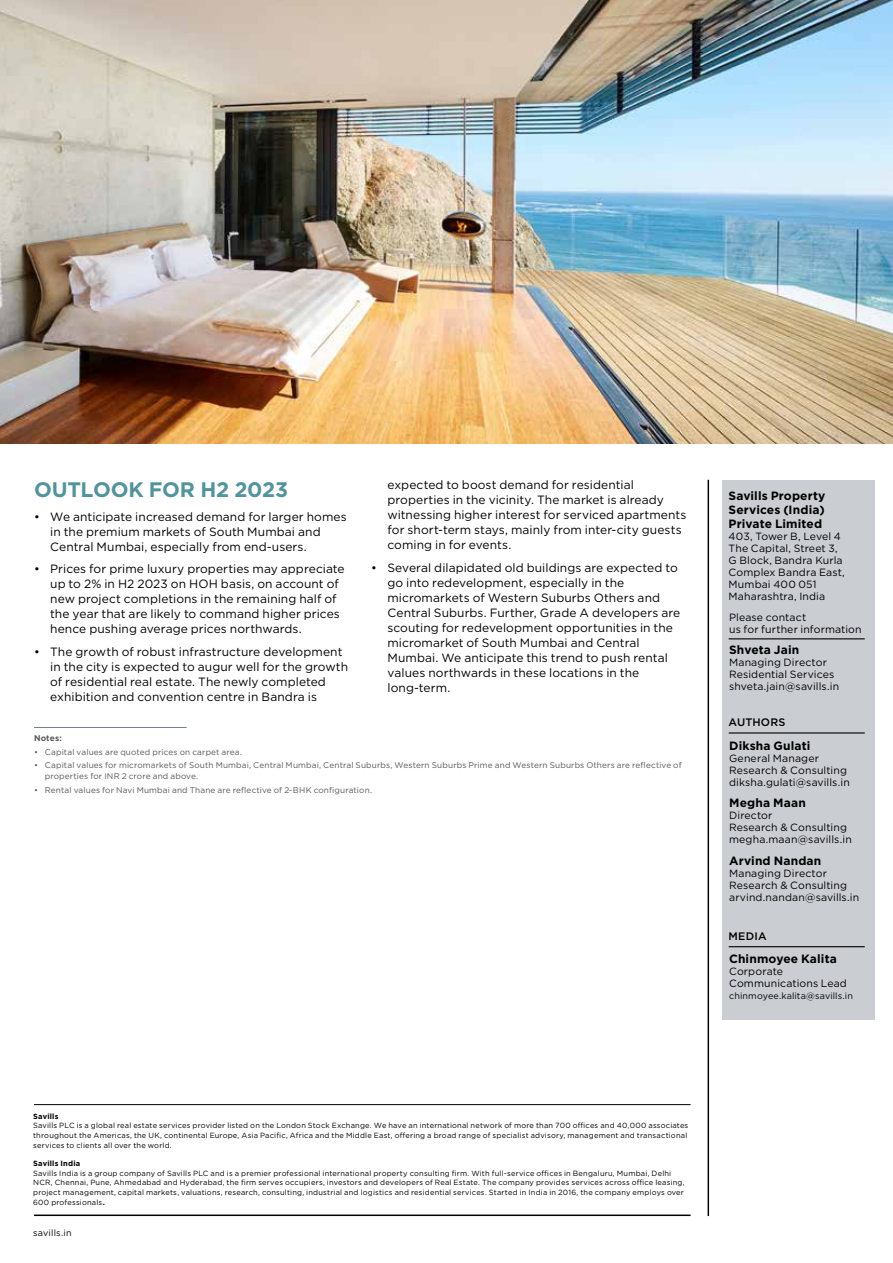
<style>
.page{position:relative;width:893px;height:1263px;background:#fff}
.page>*{position:absolute;margin:0;border:0;box-sizing:border-box;transform-origin:0 0}
.t1{font:700 21px "Gotham";letter-spacing:-.01em;color:#53939c}
.t2{font:12px/15px "Gotham";letter-spacing:.005em;color:#000}
.t3{font:700 12px/14.2px "Gotham";letter-spacing:.01em;color:#000;text-align:justify}
.t4{font:500 10.8px "Gotham";letter-spacing:.015em;color:#000}
.t5{font:10.5px/12px "Gotham";letter-spacing:.01em;color:#000}
.t6{font:9px "Gotham";letter-spacing:.015em;color:#000}
.t7{font:8.25px/10.5px "Gotham";letter-spacing:.015em;color:#58595b}
.t8{font:700 8.25px "Gotham";letter-spacing:.015em;color:#58595b}
.t9{font:7.5px/9.8px "Gotham";letter-spacing:.025em;color:#000}
.t10{font:700 7.5px "Gotham";letter-spacing:.025em;color:#000}
.s1{font-weight:700}
</style>
<div class="page">
<hr style="left:34px;top:1214px;width:657px;height:2px;background:#000">
<img style="left:0;top:0;width:893px;height:443px">
<hr style="left:708px;top:480px;width:1px;height:736px;background:#000">
<div style="left:722px;top:480px;width:153px;height:540px;background:#caced3"></div>
<hr style="left:729px;top:638px;width:136px;height:1px;background:#000">
<hr style="left:729px;top:732px;width:136px;height:1px;background:#000">
<hr style="left:34px;top:1104px;width:657px;height:1px;background:#000">
<hr style="left:34px;top:727px;width:153px;height:1px;background:#72808a">
<hr style="left:729px;top:946px;width:136px;height:1px;background:#000">
<h1 class="t1" style="left:34px;top:475px;width:256px">OUTLOOK FOR H2 2023</h1>
<p class="t2" style="left:50px;top:509px;width:298px;text-indent:-16px">• We anticipate increased demand for larger homes in the premium markets of South Mumbai and<br>Central Mumbai, especially from end-users.</p>
<p class="t2" style="left:50px;top:561px;width:296px;text-indent:-16px">• Prices for prime luxury properties may appreciate up to 2% in H2 2023 on HOH basis, on account of new project completions in the remaining half of the year that are likely to command higher prices hence pushing average prices northwards.</p>
<p class="t2" style="left:50px;top:644px;width:299px;text-indent:-16px">• The growth of robust infrastructure development in the city is expected to augur well for the growth of residential real estate. The newly completed exhibition and convention centre in Bandra is</p>
<p class="t2" style="left:387px;top:477px;width:300px">expected to boost demand for residential properties in the vicinity. The market is already witnessing higher interest for serviced apartments for short-term stays, mainly from inter-city guests coming in for events.</p>
<p class="t2" style="left:387px;top:560px;width:294px;text-indent:-16px">• Several dilapidated old buildings are expected to go into redevelopment, especially in the micromarkets of Western Suburbs Others and Central Suburbs. Further, Grade A developers are scouting for redevelopment opportunities in the micromarket of South Mumbai and Central Mumbai. We anticipate this trend to push rental values northwards in these locations in the long-term.</p>
<p class="t8" style="left:34px;top:732px;width:29px">Notes:</p>
<p class="t7" style="left:34px;top:746px;width:210px">• Capital values are quoted prices on carpet area.</p>
<p class="t7" style="left:45px;top:760px;width:638px;text-indent:-11px">• Capital values for micromarkets of South Mumbai, Central Mumbai, Central Suburbs, Western Suburbs Prime and Western Suburbs Others are reflective of properties for INR 2 crore and above.</p>
<p class="t7" style="left:34px;top:784px;width:340px">• Rental values for Navi Mumbai and Thane are reflective of 2-BHK configuration.</p>
<p class="t3" style="left:729px;top:488px;width:98px">Savills Property Services (India)<br>Private Limited</p>
<p class="t5" style="left:729px;top:530px;width:118px">403, Tower B, Level 4<br>The Capital, Street 3,<br>G Block, Bandra Kurla<br>Complex Bandra East,<br>Mumbai 400 051<br>Maharashtra, India</p>
<p class="t5" style="left:729px;top:611px;width:134px">Please contact<br>us for further information</p>
<p class="t3" style="left:729px;top:642px;width:72px">Shveta Jain</p>
<p class="t5" style="left:729px;top:656px;width:112px">Managing Director<br>Residential Services shveta.jain@savills.in</p>
<p class="t4" style="left:729px;top:715px;width:58px">AUTHORS</p>
<p class="t3" style="left:729px;top:738px;width:83px">Diksha Gulati</p>
<p class="t5" style="left:729px;top:752px;width:122px">General Manager<br>Research &amp; Consulting diksha.gulati@savills.in</p>
<p class="t3" style="left:729px;top:796px;width:78px">Megha Maan</p>
<p class="t5" style="left:729px;top:809px;width:124px">Director<br>Research &amp; Consulting megha.maan@savills.in</p>
<p class="t3" style="left:729px;top:854px;width:94px">Arvind Nandan</p>
<p class="t5" style="left:729px;top:867px;width:132px">Managing Director<br>Research &amp; Consulting arvind.nandan@savills.in</p>
<p class="t4" style="left:729px;top:929px;width:40px">MEDIA</p>
<p class="t3" style="left:729px;top:952px;width:109px">Chinmoyee Kalita</p>
<p class="t5" style="left:729px;top:965px;width:119px">Corporate<br>Communications Lead</p>
<p class="t6" style="left:729px;top:990px;width:125px">chinmoyee.kalita@savills.in</p>
<p class="t10" style="left:33px;top:1111px;width:27px">Savills</p>
<p class="t9" style="left:33px;top:1121px;width:657px">Savills PLC is a global real estate services provider listed on the London Stock Exchange. We have an international network of more than 700 offices and 40,000 associates throughout the Americas, the UK, continental Europe, Asia Pacific, Africa and the Middle East, offering a broad range of specialist advisory, management and transactional services to clients all over the world.</p>
<p class="t10" style="left:33px;top:1158px;width:49px">Savills India</p>
<p class="t9" style="left:33px;top:1168px;width:653px">Savills India is a group company of Savills PLC and is a premier professional international property consulting firm. With full-service offices in Bengaluru, Mumbai, Delhi NCR, Chennai, Pune, Ahmedabad and Hyderabad, the firm serves occupiers, investors and developers of Real Estate. The company provides services across office leasing, project management, capital markets, valuations, research, consulting, industrial and logistics and residential services. Started in India in 2016, the company employs over 600 professionals<span class="s1">.</span></p>
<p class="t6" style="left:33px;top:1227px;width:40px">savills.in</p>
</div>
